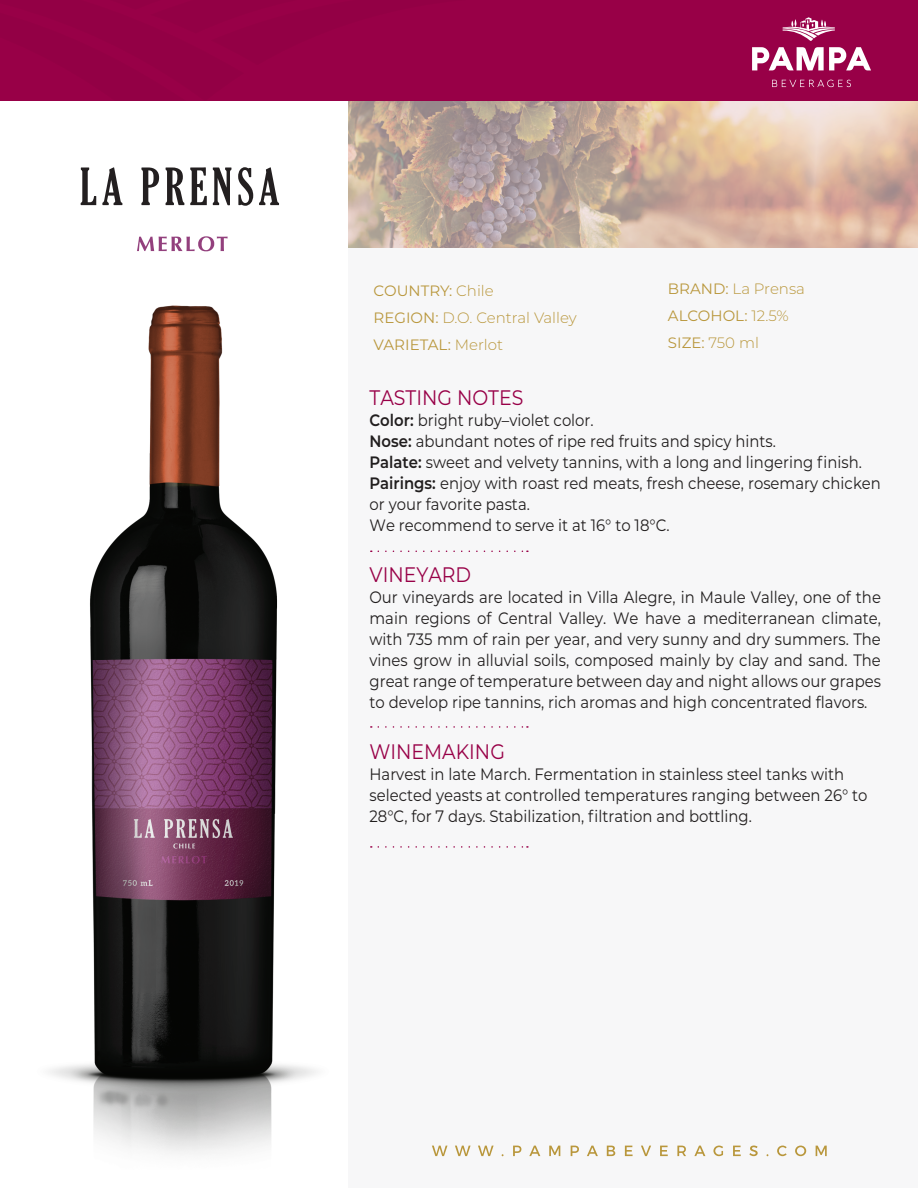
<style>
.page{position:relative;width:918px;height:1188px;background:#fff}
.page>*{position:absolute;margin:0;border:0;box-sizing:border-box;transform-origin:0 0}
.t1{font:21px "Montserrat";color:#980047;scale:.9 1}
.t2{font:16.5px/21px "Montserrat";color:#211e1e;scale:.9 1}
.t3{font:300 15px/27px "Montserrat";color:#b9973c}
.t4{font:15px/27px "Montserrat";color:#b9973c}
.s1{font-weight:400}
.s2{font-weight:300}
.s3{font-weight:600}
</style>
<div class="page">
<img style="left:49px;top:305px;width:267px;height:849px">
<svg style="left:348px;top:100px;width:570px;height:148px;background:#caae9f"></svg>
<div style="left:348px;top:248px;width:570px;height:940px;background:#f7f7f8"></div>
<div style="left:0;top:0;width:918px;height:100px;background:#980047"></div>
<svg style="left:752px;top:47px;width:119px;height:23px"></svg>
<svg style="left:772px;top:80px;width:79px;height:7px"></svg>
<svg style="left:783px;top:17px;width:52px;height:24px"></svg>
<svg style="left:432px;top:1146px;width:16px;height:10px"></svg>
<svg style="left:455px;top:1146px;width:16px;height:10px"></svg>
<svg style="left:478px;top:1146px;width:16px;height:10px"></svg>
<svg style="left:513px;top:1146px;width:8px;height:10px"></svg>
<svg style="left:529px;top:1146px;width:11px;height:10px"></svg>
<svg style="left:549px;top:1146px;width:11px;height:10px"></svg>
<svg style="left:571px;top:1146px;width:8px;height:10px"></svg>
<svg style="left:587px;top:1146px;width:11px;height:10px"></svg>
<svg style="left:607px;top:1146px;width:8px;height:10px"></svg>
<svg style="left:625px;top:1146px;width:8px;height:10px"></svg>
<svg style="left:641px;top:1146px;width:10px;height:10px"></svg>
<svg style="left:660px;top:1146px;width:8px;height:10px"></svg>
<svg style="left:677px;top:1146px;width:9px;height:10px"></svg>
<svg style="left:694px;top:1146px;width:11px;height:10px"></svg>
<svg style="left:713px;top:1146px;width:10px;height:10px"></svg>
<svg style="left:733px;top:1146px;width:8px;height:10px"></svg>
<svg style="left:749px;top:1146px;width:9px;height:10px"></svg>
<svg style="left:777px;top:1146px;width:10px;height:10px"></svg>
<svg style="left:795px;top:1146px;width:11px;height:10px"></svg>
<svg style="left:816px;top:1146px;width:11px;height:10px"></svg>
<svg style="left:81px;top:168px;width:15px;height:37px"></svg>
<svg style="left:102px;top:167px;width:20px;height:38px"></svg>
<svg style="left:141px;top:168px;width:18px;height:37px"></svg>
<svg style="left:166px;top:168px;width:18px;height:37px"></svg>
<svg style="left:190px;top:167px;width:17px;height:38px"></svg>
<svg style="left:213px;top:168px;width:18px;height:37px"></svg>
<svg style="left:238px;top:167px;width:15px;height:39px"></svg>
<svg style="left:259px;top:167px;width:20px;height:38px"></svg>
<svg style="left:137px;top:236px;width:91px;height:15px"></svg>
<svg style="left:378px;top:551px;width:150px;height:1px"></svg>
<svg style="left:378px;top:726px;width:150px;height:2px"></svg>
<svg style="left:378px;top:846px;width:150px;height:2px"></svg>
<p class="t3" style="left:374px;top:276px;width:205px"><span class="s1">COUNTRY:</span> Chile<br><span class="s1">REGION:</span> D.O. Central Valley<br><span class="s1">VARIETAL:</span> Merlot</p>
<p class="t4" style="left:668px;top:275px;width:138px">BRAND: <span class="s2">La Prensa<br></span>ALCOHOL: <span class="s2">12.5%<br></span>SIZE: <span class="s2">750 ml</span></p>
<p class="t1" style="left:370px;top:383px;width:172px">TASTING NOTES</p>
<p class="t2" style="left:370px;top:409px;width:570px"><span class="s3">Color:</span> bright ruby–violet color.<br><span class="s3">Nose:</span> abundant notes of ripe red fruits and spicy hints.<br><span class="s3">Palate:</span> sweet and velvety tannins, with a long and lingering finish.<br><span class="s3">Pairings:</span> enjoy with roast red meats, fresh cheese, rosemary chicken or your favorite pasta.<br>We recommend to serve it at 16° to 18°C.</p>
<p class="t1" style="left:370px;top:560px;width:115px">VINEYARD</p>
<p class="t2" style="left:370px;top:586px;width:570px;text-align:justify">Our vineyards are located in Villa Alegre, in Maule Valley, one of the main regions of Central Valley. We have a mediterranean climate, with 735 mm of rain per year, and very sunny and dry summers. The vines grow in alluvial soils, composed mainly by clay and sand. The great range of temperature between day and night allows our grapes to develop ripe tannins, rich aromas and high concentrated flavors.</p>
<p class="t1" style="left:370px;top:737px;width:152px">WINEMAKING</p>
<p class="t2" style="left:370px;top:763px;width:555px">Harvest in late March. Fermentation in stainless steel tanks with selected yeasts at controlled temperatures ranging between 26° to<br>28°C, for 7 days. Stabilization, filtration and bottling.</p>
</div>
